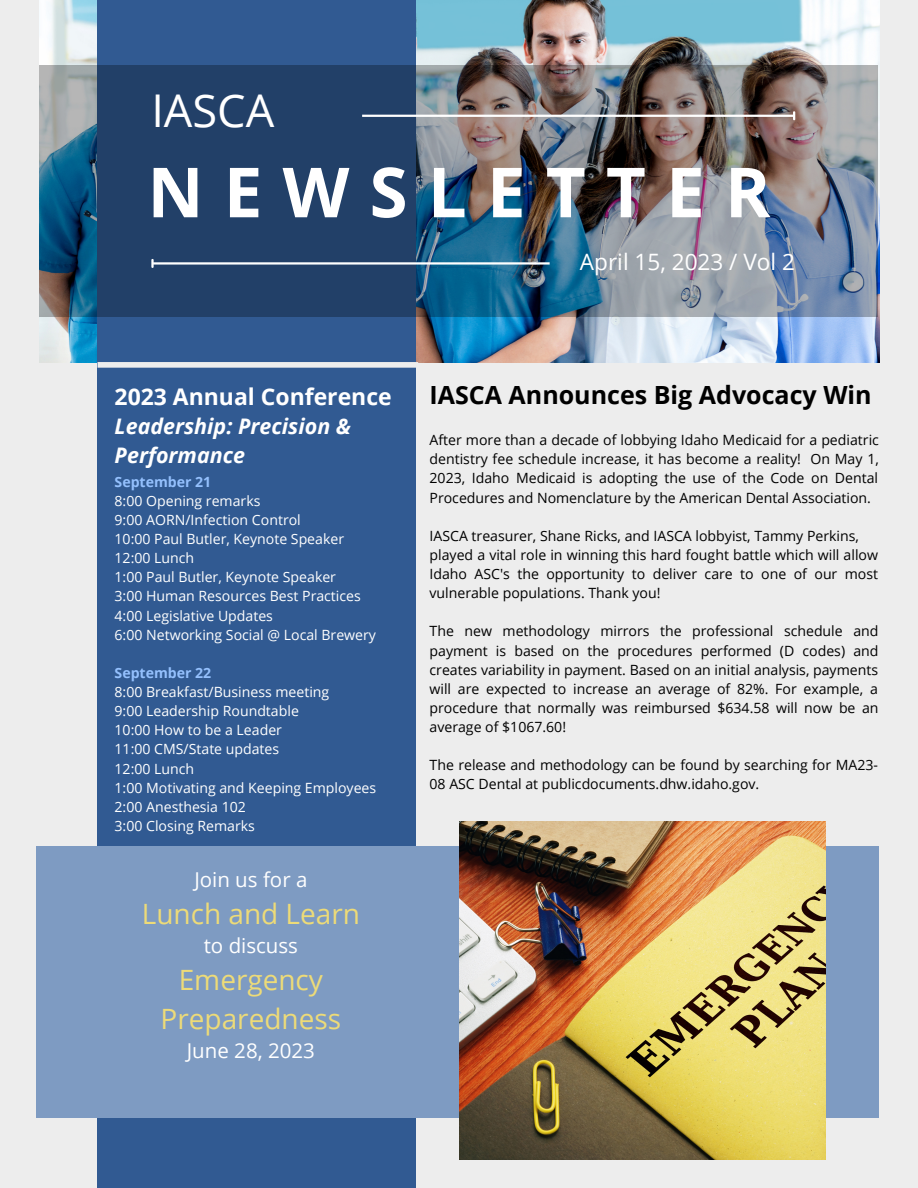
<style>
.page{position:relative;width:918px;height:1188px;background:#ededed}
.page>*{position:absolute;margin:0;border:0;box-sizing:border-box;transform-origin:0 0}
.t1{font:700 69.15px "Open Sans";letter-spacing:.29em;color:#fff}
.t2{font:45.15px "Open Sans";color:#fff}
.t3{font:28.05px/38.2px "Open Sans";color:#eddb78;text-align:center}
.t4{font:700 25.05px "Open Sans";color:#000}
.t5{font:700 22.95px "Open Sans";color:#fff}
.t6{font:22.5px "Open Sans";color:#fff}
.t7{font:italic 700 21.45px/29.2px "Open Sans";color:#fff}
.t8{font:20.55px "Open Sans";color:#fff}
.t9{font:14.1px/19.2px "Open Sans";color:#000;text-align:justify}
.t10{font:14.1px/19.2px "Open Sans";color:#fff}
.t11{font:700 14.1px "Open Sans";color:#94c0fd}
</style>
<div class="page">
<img style="left:39px;top:0;width:840px;height:362px">
<div style="left:98px;top:0;width:318px;height:1188px;background:#315a92"></div>
<img style="left:39px;top:65px;width:839px;height:252px">
<hr style="left:362px;top:115px;width:432px;height:2px;background:#fff">
<svg style="left:793px;top:111px;width:2px;height:9px"></svg>
<hr style="left:153px;top:262px;width:397px;height:3px;background:#fff">
<svg style="left:151px;top:259px;width:3px;height:9px"></svg>
<div style="left:98px;top:362px;width:320px;height:6px;background:#ededed"></div>
<div style="left:36px;top:846px;width:843px;height:271px;background:#7e9bc2"></div>
<img style="left:459px;top:821px;width:367px;height:339px">
<h2 class="t2" style="left:151px;top:79px;width:124px">IASCA</h2>
<h1 class="t1" style="left:147px;top:143px;width:625px">NEWSLETTER</h1>
<h3 class="t6" style="left:580px;top:246px;width:216px">April 15, 2023 / Vol 2</h3>
<h3 class="t5" style="left:115px;top:380px;width:279px">2023 Annual Conference</h3>
<h3 class="t7" style="left:115px;top:411px;width:238px">Leadership: Precision &amp;<br>Performance</h3>
<p class="t11" style="left:115px;top:472px;width:98px">September 21</p>
<p class="t10" style="left:115px;top:491px;width:263px">8:00 Opening remarks<br>9:00 AORN/Infection Control<br>10:00 Paul Butler, Keynote Speaker<br>12:00 Lunch<br>1:00 Paul Butler, Keynote Speaker<br>3:00 Human Resources Best Practices<br>4:00 Legislative Updates<br>6:00 Networking Social @ Local Brewery</p>
<p class="t11" style="left:115px;top:663px;width:98px">September 22</p>
<p class="t10" style="left:115px;top:682px;width:263px">8:00 Breakfast/Business meeting<br>9:00 Leadership Roundtable<br>10:00 How to be a Leader<br>11:00 CMS/State updates<br>12:00 Lunch<br>1:00 Motivating and Keeping Employees<br>2:00 Anesthesia 102<br>3:00 Closing Remarks</p>
<h3 class="t8" style="left:194px;top:865px;width:115px">Join us for a</h3>
<h3 class="t3" style="left:142px;top:894px;width:220px">Lunch and Learn</h3>
<h3 class="t8" style="left:204px;top:931px;width:96px">to discuss</h3>
<h3 class="t3" style="left:161px;top:960px;width:182px">Emergency<br>Preparedness</h3>
<h3 class="t8" style="left:187px;top:1036px;width:130px">June 28, 2023</h3>
<h3 class="t4" style="left:430px;top:377px;width:444px">IASCA Announces Big Advocacy Win</h3>
<p class="t9" style="left:430px;top:430px;width:451px">After more than a decade of lobbying Idaho Medicaid for a pediatric dentistry fee schedule increase, it has become a reality! On May 1, 2023, Idaho Medicaid is adopting the use of the Code on Dental Procedures and Nomenclature by the American Dental Association.</p>
<p class="t9" style="left:430px;top:526px;width:450px;text-align:left">IASCA treasurer, Shane Ricks, and IASCA lobbyist, Tammy Perkins, played a vital role in winning this hard fought battle which will allow Idaho ASC's the opportunity to deliver care to one of our most vulnerable populations. Thank you!</p>
<p class="t9" style="left:430px;top:621px;width:451px">The new methodology mirrors the professional schedule and payment is based on the procedures performed (D codes) and creates variability in payment. Based on an initial analysis, payments will are expected to increase an average of 82%. For example, a procedure that normally was reimbursed $634.58 will now be an average of $1067.60!</p>
<p class="t9" style="left:430px;top:755px;width:450px">The release and methodology can be found by searching for MA23-<br>08 ASC Dental at publicdocuments.dhw.idaho.gov.</p>
</div>
